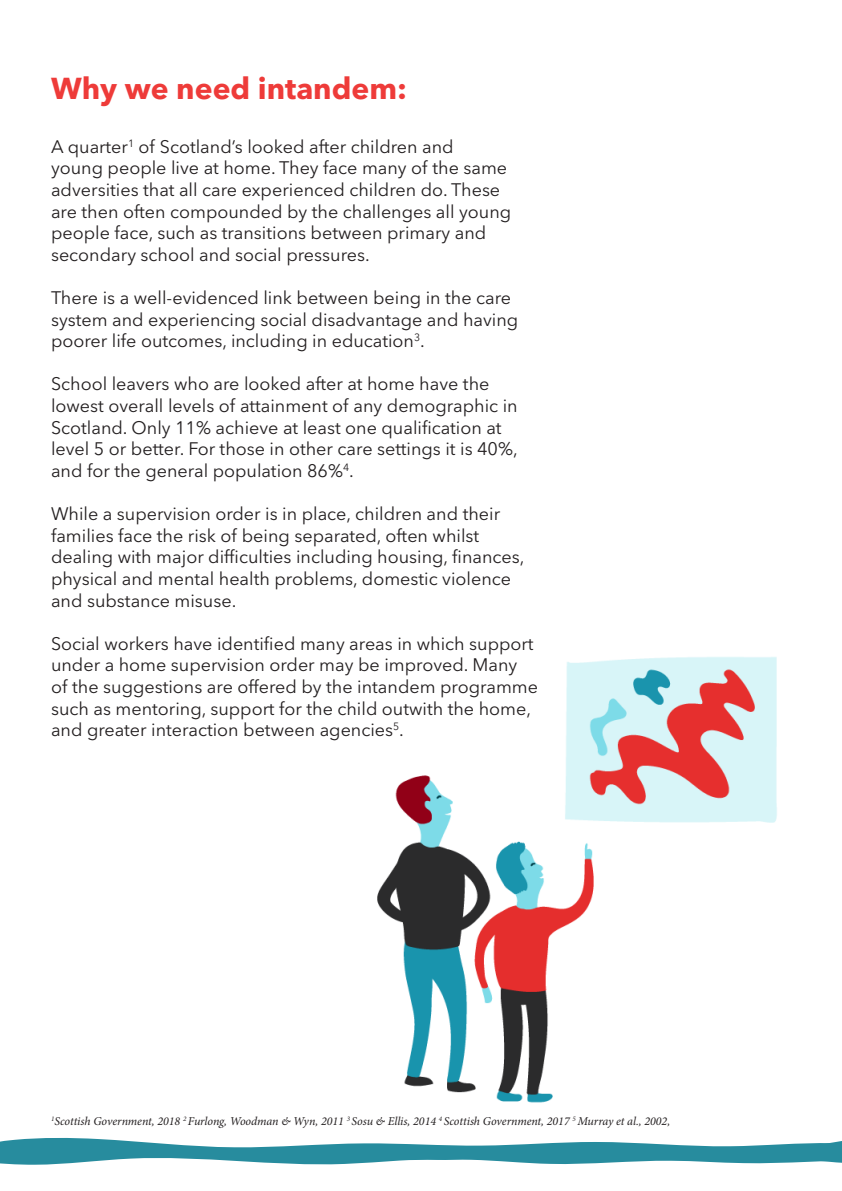
<style>
.page{position:relative;width:842px;height:1191px;background:#fff}
.page>*{position:absolute;margin:0;border:0;box-sizing:border-box;transform-origin:0 0}
.t1{font:700 30px "Avenir Next LT Pro";color:#ee3b39}
.t2{font:18px/21.6px "Avenir Next LT Pro";color:#231f20}
.t3{font:italic 12px "Minion Pro";letter-spacing:-.005em;color:#231f20}
</style>
<div class="page">
<img style="left:377px;top:657px;width:400px;height:446px">
<svg style="left:0;top:1137px;width:842px;height:28px"></svg>
<p class="t1" style="left:51px;top:70px;width:358px">Why we need intandem:</p>
<p class="t2" style="left:51px;top:136px;width:462px">A quarter<sup>1</sup> of Scotland’s looked after children and<br>young people live at home. They face many of the same adversities that all care experienced children do. These are then often compounded by the challenges all young people face, such as transitions between primary and secondary school and social pressures.</p>
<p class="t2" style="left:51px;top:287px;width:469px">There is a well-evidenced link between being in the care system and experiencing social disadvantage and having poorer life outcomes, including in education<sup>3</sup>.</p>
<p class="t2" style="left:51px;top:373px;width:468px">School leavers who are looked after at home have the lowest overall levels of attainment of any demographic in Scotland. Only 11% achieve at least one qualification at level 5 or better. For those in other care settings it is 40%, and for the general population 86%<sup>4</sup>.</p>
<p class="t2" style="left:51px;top:503px;width:475px">While a supervision order is in place, children and their families face the risk of being separated, often whilst dealing with major difficulties including housing, finances, physical and mental health problems, domestic violence and substance misuse.</p>
<p class="t2" style="left:51px;top:632px;width:489px">Social workers have identified many areas in which support under a home supervision order may be improved. Many of the suggestions are offered by the intandem programme such as mentoring, support for the child outwith the home, and greater interaction between agencies<sup>5</sup>.</p>
<p class="t3" style="left:51px;top:1112px;width:621px"><sup>1</sup>Scottish Government, 2018 <sup>2</sup> Furlong, Woodman &amp; Wyn, 2011 <sup>3</sup> Sosu &amp; Ellis, 2014 <sup>4</sup> Scottish Government, 2017 <sup>5</sup> Murray et al., 2002,</p>
</div>
